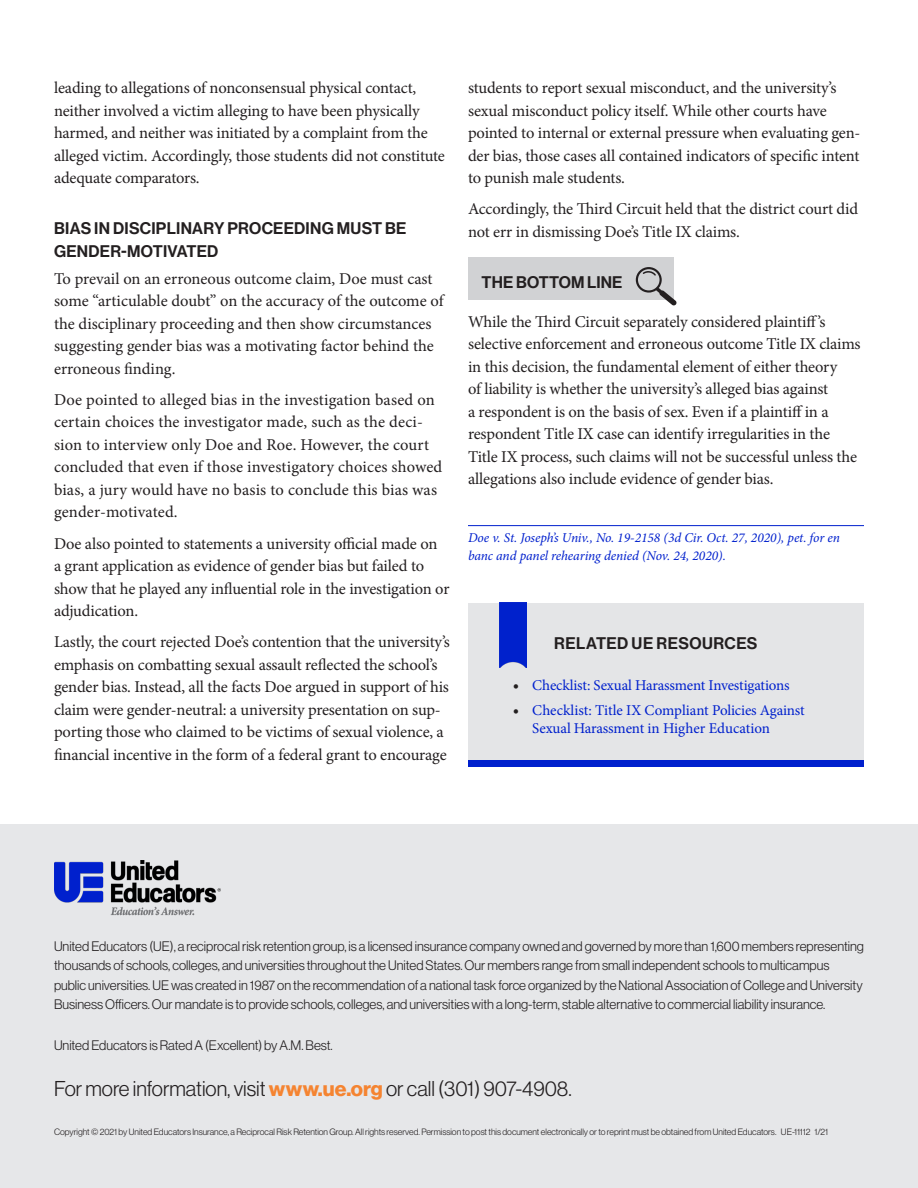
<style>
.page{position:relative;width:918px;height:1188px;background:#fff}
.page>*{position:absolute;margin:0;border:0;box-sizing:border-box;transform-origin:0 0}
.t1{font:21px "N Haas Grotesk DS Pro 45 Lt";color:#231f20}
.t2{font:16.5px/22.5px "Minion Pro";letter-spacing:-.01em;color:#231f20}
.t3{font:16.5px/22.5px "Minion Pro";letter-spacing:.01em;color:#231f20}
.t4{font:16.5px/22.5px "N Haas Grotesk DS Pro 65 Md";letter-spacing:.015em;color:#231f20}
.t5{font:15px/18px "Minion Pro";letter-spacing:-.01em;color:#0020cd}
.t6{font:13.5px/19.5px "N Haas Grotesk DS Pro 45 Lt";color:#231f20}
.t7{font:italic 13.5px/18px "Minion Pro";letter-spacing:-.005em;color:#0020cd}
.t8{font:9px "N Haas Grotesk DS Pro 45 Lt";color:#231f20}
.s1{font-size:16.5px;color:#231f20}
.s2{font-family:"N Haas Grotesk DS Pro 75 Bd";color:#f58431}
</style>
<div class="page">
<div style="left:468px;top:258px;width:206px;height:42px;background:#d1d2d4"></div>
<svg style="left:636px;top:267px;width:41px;height:39px"></svg>
<hr style="left:468px;top:525px;width:396px;height:1px;background:#0020cd">
<div style="left:468px;top:603px;width:396px;height:163px;background:#e4e5e7"></div>
<div style="left:468px;top:760px;width:396px;height:6px;background:#0020cd"></div>
<div style="left:499px;top:603px;width:27px;height:64px;background:#0021cc"></div>
<div style="left:0;top:824px;width:918px;height:364px;background:#e6e7e9"></div>
<img style="left:54px;top:860px;width:167px;height:56px">
<p class="t2" style="left:54px;top:77px;width:392px">leading to allegations of nonconsensual physical contact, neither involved a victim alleging to have been physically harmed, and neither was initiated by a complaint from the alleged victim. Accordingly, those students did not constitute adequate comparators.</p>
<p class="t4" style="left:54px;top:218px;width:354px">BIAS IN DISCIPLINARY PROCEEDING MUST BE<br>GENDER-MOTIVATED</p>
<p class="t2" style="left:54px;top:267px;width:391px">To prevail on an erroneous outcome claim, Doe must cast some “articulable doubt” on the accuracy of the outcome of the disciplinary proceeding and then show circumstances suggesting gender bias was a motivating factor behind the erroneous finding.</p>
<p class="t3" style="left:54px;top:388px;width:390px">Doe pointed to alleged bias in the investigation based on certain choices the investigator made, such as the deci&shy;sion to interview only Doe and Roe. However, the court concluded that even if those investigatory choices showed bias, a jury would have no basis to conclude this bias was gender-motivated.</p>
<p class="t2" style="left:54px;top:532px;width:397px">Doe also pointed to statements a university official made on<br>a grant application as evidence of gender bias but failed to show that he played any influential role in the investigation or adjudication.</p>
<p class="t2" style="left:54px;top:631px;width:398px">Lastly, the court rejected Doe’s contention that the university’s emphasis on combatting sexual assault reflected the school’s gender bias. Instead, all the facts Doe argued in support of his claim were gender-neutral: a university presentation on sup&shy;porting those who claimed to be victims of sexual violence, a financial incentive in the form of a federal grant to encourage</p>
<p class="t2" style="left:468px;top:77px;width:394px">students to report sexual misconduct, and the university’s sexual misconduct policy itself. While other courts have pointed to internal or external pressure when evaluating gen&shy;der bias, those cases all contained indicators of specific intent to punish male students.</p>
<p class="t2" style="left:468px;top:198px;width:392px">Accordingly, the Third Circuit held that the district court did not err in dismissing Doe’s Title IX claims.</p>
<p class="t4" style="left:482px;top:271px;width:142px">THE BOTTOM LINE</p>
<p class="t2" style="left:468px;top:310px;width:394px">While the Third Circuit separately considered plaintiff’s selective enforcement and erroneous outcome Title IX claims in this decision, the fundamental element of either theory<br>of liability is whether the university’s alleged bias against<br>a respondent is on the basis of sex. Even if a plaintiff in a respondent Title IX case can identify irregularities in the Title IX process, such claims will not be successful unless the allegations also include evidence of gender bias.</p>
<p class="t7" style="left:468px;top:529px;width:374px">Doe v. St. Joseph’s Univ., No. 19-2158 (3d Cir. Oct. 27, 2020), pet. for en banc and panel rehearing denied (Nov. 24, 2020).</p>
<p class="t4" style="left:554px;top:632px;width:205px">RELATED UE RESOURCES</p>
<p class="t5" style="left:513px;top:676px;width:278px"><span class="s1">•</span> Checklist: Sexual Harassment Investigations</p>
<p class="t5" style="left:532px;top:701px;width:274px;text-indent:-20px"><span class="s1">•</span> Checklist: Title IX Compliant Policies Against<br>Sexual Harassment in Higher Education</p>
<p class="t6" style="left:54px;top:936px;width:812px">United Educators (UE), a reciprocal risk retention group, is a licensed insurance company owned and governed by more than 1,600 members representing thousands of schools, colleges, and universities throughout the United States. Our members range from small independent schools to multicampus public universities. UE was created in 1987 on the recommendation of a national task force organized by the National Association of College and University Business Officers. Our mandate is to provide schools, colleges, and universities with a long-term, stable alternative to commercial liability insurance.</p>
<p class="t6" style="left:54px;top:1036px;width:280px">United Educators is Rated A (Excellent) by A.M. Best.</p>
<p class="t1" style="left:54px;top:1077px;width:519px">For more information, visit <span class="s2">www.ue.org</span> or call (301) 907-4908.</p>
<p class="t8" style="left:54px;top:1127px;width:776px">Copyright © 2021 by United Educators Insurance, a Reciprocal Risk Retention Group. All rights reserved. Permission to post this document electronically or to reprint must be obtained from United Educators. UE-11112 1/21</p>
</div>
